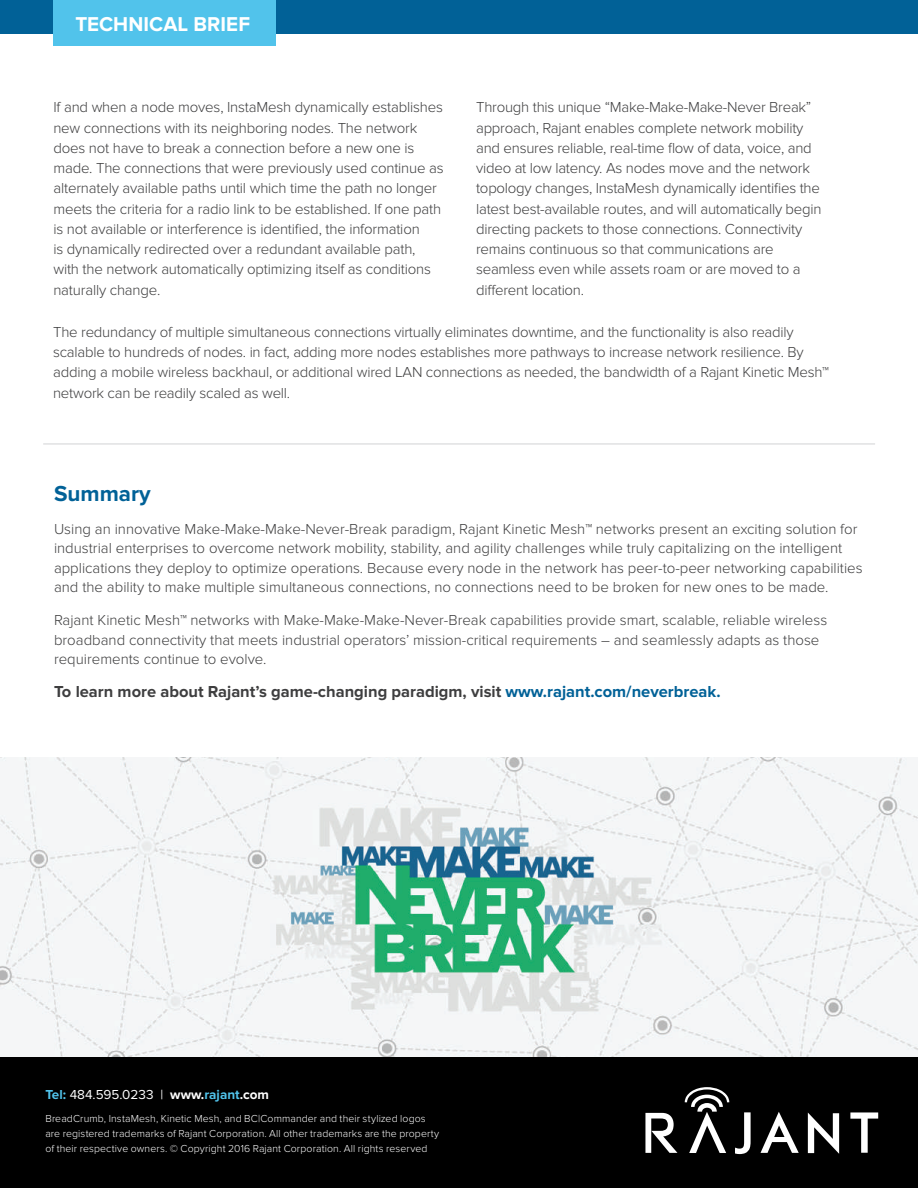
<style>
.page{position:relative;width:918px;height:1188px;background:#fff}
.page>*{position:absolute;margin:0;border:0;box-sizing:border-box;transform-origin:0 0}
.t1{font:700 22.5px "Proxima Nova";color:#016197}
.t2{font:700 20.85px "Proxima Nova";color:#fff}
.t3{font:700 16.5px "Proxima Nova";color:#3e3e3f}
.t4{font:300 15px/20.2px "Proxima Nova";letter-spacing:-.01em;color:#3e3e3f}
.t5{font:13.5px "Proxima Nova";color:#fff}
.t6{font:300 10.5px/15px "Proxima Nova";letter-spacing:.01em;color:#fff}
.s1{color:#016197}
.s2{font-weight:700;color:#51c3eb}
.s3{font-weight:700}
</style>
<div class="page">
<img style="left:0;top:757px;width:918px;height:301px">
<div style="left:0;top:1058px;width:918px;height:130px;background:#000"></div>
<svg style="left:850px;top:1112px;width:28px;height:41px"></svg>
<svg style="left:645px;top:1113px;width:32px;height:40px"></svg>
<svg style="left:735px;top:1112px;width:16px;height:42px"></svg>
<svg style="left:808px;top:1113px;width:31px;height:41px"></svg>
<svg style="left:761px;top:1112px;width:38px;height:41px"></svg>
<svg style="left:685px;top:1087px;width:44px;height:66px"></svg>
<hr style="left:43px;top:444px;width:832px;height:1px;background:#d1d2d4">
<div style="left:0;top:0;width:918px;height:33px;background:#016197"></div>
<div style="left:53px;top:0;width:222px;height:45px;background:#51c3eb"></div>
<h2 class="t2" style="left:75px;top:12px;width:176px">technical BRIEF</h2>
<p class="t4" style="left:53px;top:97px;width:392px">If and when a node moves, InstaMesh dynamically establishes new connections with its neighboring nodes. The network does not have to break a connection before a new one is made. The connections that were previously used continue as alternately available paths until which time the path no longer meets the criteria for a radio link to be established. If one path is not available or interference is identified, the information<br>is dynamically redirected over a redundant available path, with the network automatically optimizing itself as conditions naturally change.</p>
<p class="t4" style="left:53px;top:322px;width:777px">The redundancy of multiple simultaneous connections virtually eliminates downtime, and the functionality is also readily scalable to hundreds of nodes. in fact, adding more nodes establishes more pathways to increase network resilience. By adding a mobile wireless backhaul, or additional wired LAN connections as needed, the bandwidth of a Rajant Kinetic Mesh™ network can be readily scaled as well.</p>
<p class="t4" style="left:476px;top:97px;width:347px">Through this unique “Make-Make-Make-Never Break” approach, Rajant enables complete network mobility and ensures reliable, real-time flow of data, voice, and video at low latency. As nodes move and the network topology changes, InstaMesh dynamically identifies the latest best-available routes, and will automatically begin directing packets to those connections. Connectivity remains continuous so that communications are seamless even while assets roam or are moved to a different location.</p>
<h1 class="t1" style="left:54px;top:480px;width:98px">Summary</h1>
<p class="t4" style="left:54px;top:519px;width:810px;line-height:19.5px">Using an innovative Make-Make-Make-Never-Break paradigm, Rajant Kinetic Mesh™ networks present an exciting solution for industrial enterprises to overcome network mobility, stability, and agility challenges while truly capitalizing on the intelligent applications they deploy to optimize operations. Because every node in the network has peer-to-peer networking capabilities and the ability to make multiple simultaneous connections, no connections need to be broken for new ones to be made.</p>
<p class="t4" style="left:54px;top:610px;width:775px;line-height:19.5px">Rajant Kinetic Mesh™ networks with Make-Make-Make-Never-Break capabilities provide smart, scalable, reliable wireless broadband connectivity that meets industrial operators’ mission-critical requirements – and seamlessly adapts as those requirements continue to evolve.</p>
<p class="t3" style="left:54px;top:682px;width:668px">To learn more about Rajant’s game-changing paradigm, visit <span class="s1">www.rajant.com/neverbreak.</span></p>
<p class="t5" style="left:45px;top:1087px;width:225px"><span class="s2">Tel:</span> 484.595.0233 | <span class="s3">www.</span><span class="s2">rajant</span><span class="s3">.com</span></p>
<p class="t6" style="left:45px;top:1111px;width:395px">BreadCrumb, InstaMesh, Kinetic Mesh, and BC|Commander and their stylized logos are registered trademarks of Rajant Corporation. All other trademarks are the property of their respective owners. © Copyright 2016 Rajant Corporation. All rights reserved</p>
</div>
